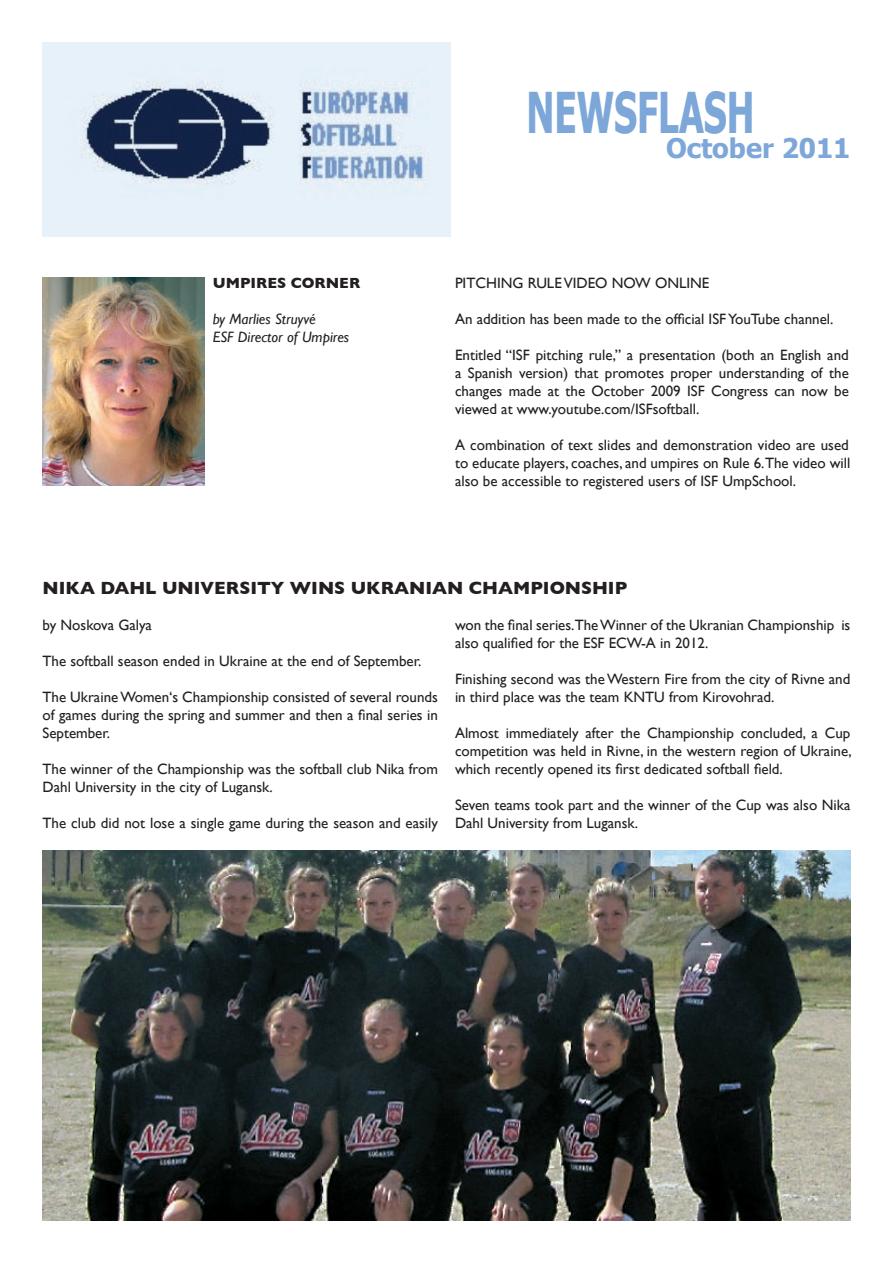
<style>
.page{position:relative;width:893px;height:1263px;background:#fff}
.page>*{position:absolute;margin:0;border:0;box-sizing:border-box;transform-origin:0 0}
.t1{font:700 56.1px "Tahoma";color:#7ca7d8;scale:.65 1}
.t2{font:700 27px "Tahoma";color:#7ca7d8}
.t3{font:700 18px "Gill Sans";color:#231f20}
.t4{font:15px/18px "Gill Sans";color:#231f20;text-align:justify}
.t5{font:italic 15px/18px "Gill Sans";color:#231f20}
.t6{font:700 15px "Gill Sans";color:#231f20}
</style>
<div class="page">
<img style="left:43px;top:43px;width:408px;height:194px">
<img style="left:43px;top:277px;width:161px;height:209px">
<img style="left:43px;top:850px;width:807px;height:370px">
<p class="t6" style="left:213px;top:274px;width:149px">UMPIRES CORNER</p>
<p class="t5" style="left:213px;top:310px;width:138px">by Marlies Struyvé<br>ESF Director of Umpires</p>
<h1 class="t1" style="left:526px;top:76px;width:352px">NEWSFLASH</h1>
<h2 class="t2" style="left:666px;top:131px;width:186px">October 2011</h2>
<p class="t4" style="left:455px;top:274px;width:256px">PITCHING RULE VIDEO NOW ONLINE</p>
<p class="t4" style="left:455px;top:310px;width:380px">An addition has been made to the official ISF YouTube channel.</p>
<p class="t4" style="left:455px;top:346px;width:395px">Entitled “ISF pitching rule,” a presentation (both an English and a Spanish version) that promotes proper understanding of the changes made at the October 2009 ISF Congress can now be viewed at www.youtube.com/ISFsoftball.</p>
<p class="t4" style="left:455px;top:436px;width:397px">A combination of text slides and demonstration video are used to educate players, coaches, and umpires on Rule 6.The video will also be accessible to registered users of ISF UmpSchool.</p>
<p class="t3" style="left:43px;top:577px;width:586px">NIKA DAHL UNIVERSITY WINS UKRANIAN CHAMPIONSHIP</p>
<p class="t4" style="left:43px;top:616px;width:111px">by Noskova Galya</p>
<p class="t4" style="left:43px;top:652px;width:380px">The softball season ended in Ukraine at the end of September.</p>
<p class="t4" style="left:43px;top:688px;width:397px">The Ukraine Women‘s Championship consisted of several rounds of games during the spring and summer and then a final series in September.</p>
<p class="t4" style="left:43px;top:760px;width:397px">The winner of the Championship was the softball club Nika from<br>Dahl University in the city of Lugansk.</p>
<p class="t4" style="left:43px;top:814px;width:397px">The club did not lose a single game during the season and easily</p>
<p class="t4" style="left:455px;top:616px;width:397px">won the final series.The Winner of the Ukranian Championship is also qualified for the ESF ECW-A in 2012.</p>
<p class="t4" style="left:455px;top:670px;width:397px">Finishing second was the Western Fire from the city of Rivne and in third place was the team KNTU from Kirovohrad.</p>
<p class="t4" style="left:455px;top:724px;width:398px">Almost immediately after the Championship concluded, a Cup competition was held in Rivne, in the western region of Ukraine, which recently opened its first dedicated softball field.</p>
<p class="t4" style="left:455px;top:796px;width:397px">Seven teams took part and the winner of the Cup was also Nika<br>Dahl University from Lugansk.</p>
</div>
